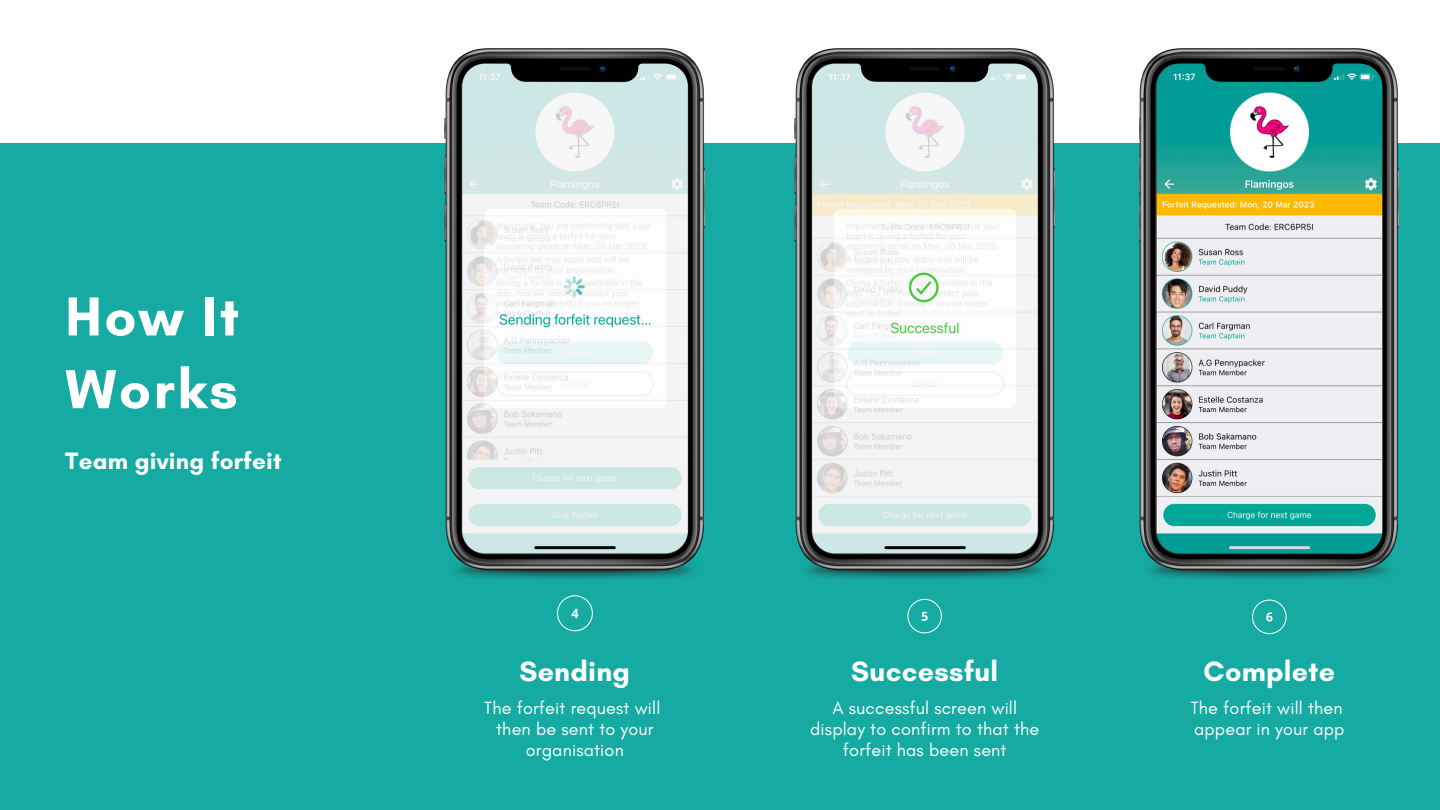
<style>
.page{position:relative;width:1440px;height:810px;background:#15aba2}
.page>*{position:absolute;margin:0;border:0;box-sizing:border-box;transform-origin:0 0}
.t1{font:700 56px/72.8px "Glacial Indifference";letter-spacing:.045em;color:#fff}
.t2{font:700 28.5px "Glacial Indifference";letter-spacing:.01em;color:#fff}
.t3{font:700 24.1px "Glacial Indifference";letter-spacing:.01em;color:#fff}
.t4{font:18px/21px "Glacial Indifference";letter-spacing:.01em;color:#fff;text-align:center}
</style>
<div class="page">
<div style="left:0;top:0;width:1440px;height:143px;background:#fff"></div>
<img style="left:445px;top:49px;width:260px;height:529px">
<img style="left:462px;top:64px;width:226px;height:489px">
<img style="left:794px;top:49px;width:261px;height:529px">
<img style="left:812px;top:64px;width:226px;height:489px">
<img style="left:1139px;top:49px;width:260px;height:529px">
<img style="left:1157px;top:64px;width:225px;height:489px">
<svg style="left:557px;top:595px;width:36px;height:36px"></svg>
<svg style="left:907px;top:599px;width:35px;height:34px"></svg>
<svg style="left:1252px;top:600px;width:35px;height:34px"></svg>
<h1 class="t1" style="left:65px;top:279px;width:175px">How It<br>Works</h1>
<h3 class="t3" style="left:65px;top:446px;width:218px">Team giving forfeit</h3>
<h2 class="t2" style="left:519px;top:654px;width:112px">Sending</h2>
<p class="t4" style="left:484px;top:697px;width:178px">The forfeit request will then be sent to your organisation</p>
<h2 class="t2" style="left:851px;top:654px;width:149px">Successful</h2>
<h2 class="t2" style="left:1204px;top:654px;width:133px">Complete</h2>
<p class="t4" style="left:810px;top:697px;width:231px">A successful screen will display to confirm to that the forfeit has been sent</p>
<p class="t4" style="left:1191px;top:697px;width:155px;text-align:left">The forfeit will then appear in your app</p>
</div>
